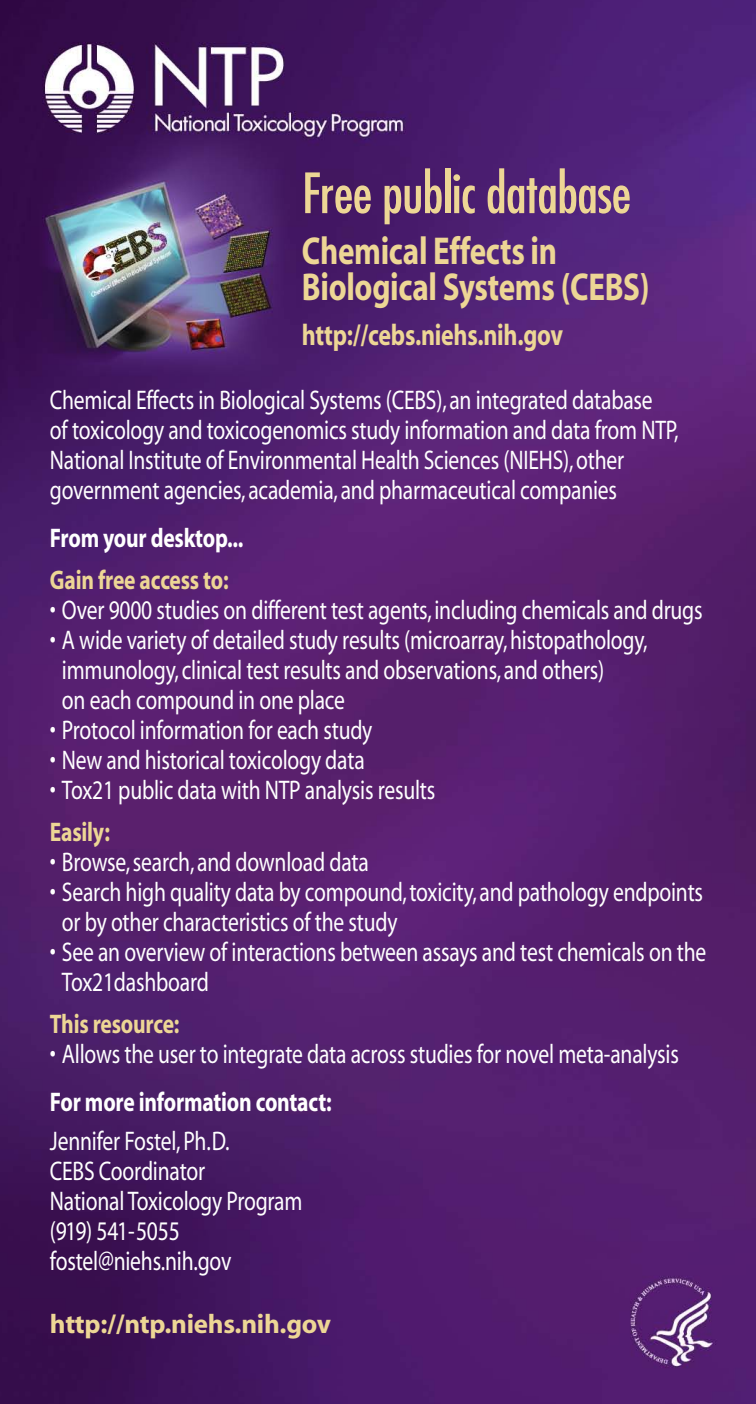
<style>
.page{position:relative;width:756px;height:1404px;background:#fff}
.page>*{position:absolute;margin:0;border:0;box-sizing:border-box;transform-origin:0 0}
.t1{font:condensed 54px "Futura";letter-spacing:-.01em;color:#edd695}
.t2{font:700 39px/36px "Myriad";letter-spacing:-.01em;color:#edd695;scale:.8 1}
.t3{font:700 30px "Myriad";letter-spacing:-.01em;color:#edd695;scale:.8 1}
.t4{font:27px/30px "Myriad";letter-spacing:-.01em;color:#fff;scale:.8 1}
.t5{font:700 27px "Myriad";letter-spacing:-.01em;color:#fff;scale:.8 1}
.t6{font:700 27px "Myriad";letter-spacing:-.01em;color:#edd695;scale:.8 1}
.t7{font:700 27px "Myriad";letter-spacing:-.01em;color:#edd695}
</style>
<div class="page">
<img style="left:0;top:0;width:756px;height:1404px">
<p class="t1" style="left:302px;top:159px;width:331px">Free public database</p>
<p class="t2" style="left:302px;top:234px;width:436px">Chemical Effects in<br>Biological Systems (CEBS)</p>
<p class="t3" style="left:302px;top:320px;width:328px">http://cebs.niehs.nih.gov</p>
<p class="t4" style="left:50px;top:386px;width:787px">Chemical Effects in Biological Systems (CEBS), an integrated database<br>of toxicology and toxicogenomics study information and data from NTP, National Institute of Environmental Health Sciences (NIEHS), other government agencies, academia, and pharmaceutical companies</p>
<p class="t5" style="left:50px;top:524px;width:243px">From your desktop...</p>
<p class="t6" style="left:50px;top:566px;width:225px">Gain free access to:</p>
<p class="t4" style="left:50px;top:596px;width:817px">• Over 9000 studies on different test agents, including chemicals and drugs</p>
<p class="t4" style="left:62px;top:626px;width:734px;text-indent:-12px">• A wide variety of detailed study results (microarray, histopathology, immunology, clinical test results and observations, and others)<br>on each compound in one place</p>
<p class="t4" style="left:50px;top:716px;width:405px">• Protocol information for each study</p>
<p class="t4" style="left:50px;top:746px;width:395px">• New and historical toxicology data</p>
<p class="t4" style="left:50px;top:776px;width:483px">• Tox21 public data with NTP analysis results</p>
<p class="t6" style="left:50px;top:818px;width:77px">Easily:</p>
<p class="t4" style="left:50px;top:848px;width:400px">• Browse, search, and download data</p>
<p class="t4" style="left:62px;top:878px;width:803px;text-indent:-12px">• Search high quality data by compound, toxicity, and pathology endpoints or by other characteristics of the study</p>
<p class="t4" style="left:62px;top:938px;width:807px;text-indent:-12px">• See an overview of interactions between assays and test chemicals on the<br>Tox21dashboard</p>
<p class="t6" style="left:50px;top:1010px;width:163px">This resource:</p>
<p class="t4" style="left:50px;top:1040px;width:788px">• Allows the user to integrate data across studies for novel meta-analysis</p>
<p class="t5" style="left:50px;top:1088px;width:354px">For more information contact:</p>
<p class="t4" style="left:50px;top:1127px;width:226px">Jennifer Fostel, Ph.D.</p>
<p class="t4" style="left:50px;top:1157px;width:196px">CEBS Coordinator</p>
<p class="t4" style="left:50px;top:1187px;width:317px">National Toxicology Program</p>
<p class="t4" style="left:50px;top:1217px;width:164px">(919) 541-5055</p>
<p class="t4" style="left:50px;top:1247px;width:228px">fostel@niehs.nih.gov</p>
<p class="t7" style="left:50px;top:1310px;width:283px">http://ntp.niehs.nih.gov</p>
</div>
